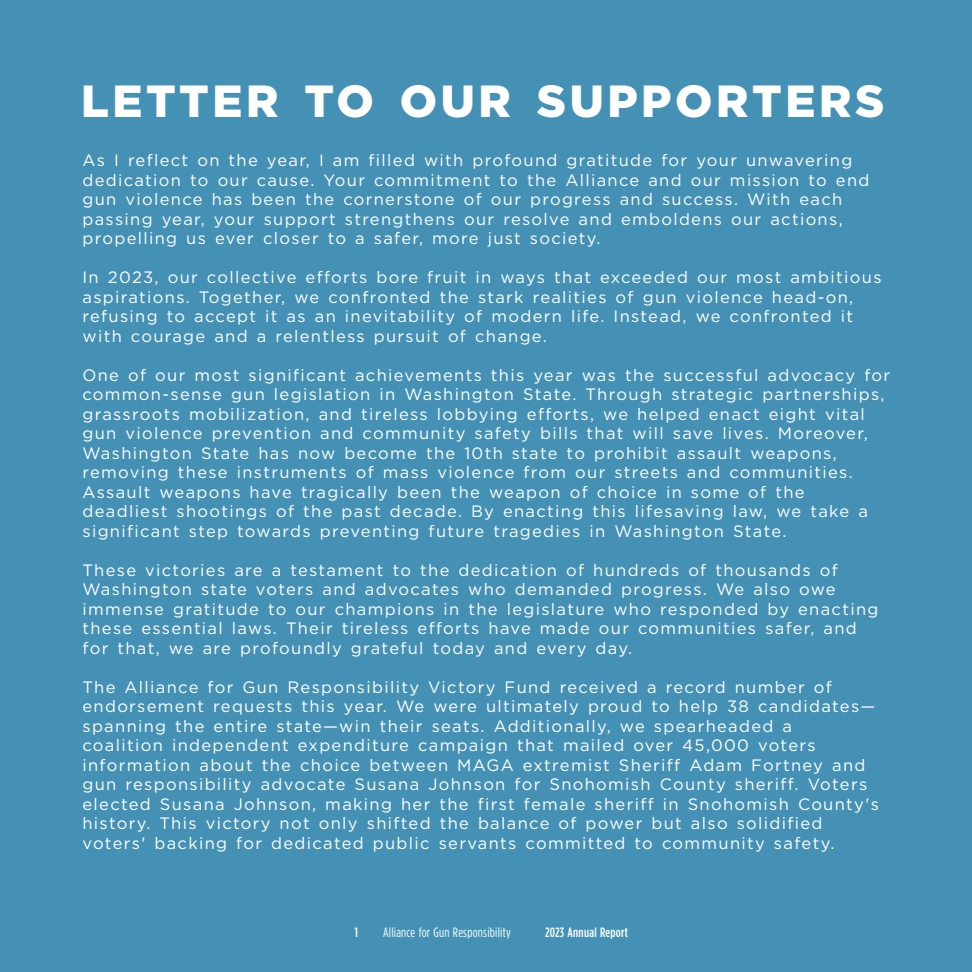
<style>
.page{position:relative;width:972px;height:972px;background:#4591b5}
.page>*{position:absolute;margin:0;border:0;box-sizing:border-box;transform-origin:0 0}
.t1{font:900 45px "Gotham";letter-spacing:.08em;color:#fff}
.Paragraph_Style_1{font:16.5px/19.5px "Gotham";letter-spacing:.08em;color:#fff}
.t2{font:13.5px "Gotham Condensed";letter-spacing:.02em;color:#fff}
.t3{font:500 13.5px "Gotham Condensed";letter-spacing:.02em;color:#fff}
</style>
<div class="page">
<p class="t1" style="left:81px;top:70px;width:805px">LETTER TO OUR SUPPORTERS</p>
<p class="Paragraph_Style_1" style="left:82px;top:150px;width:788px">As I reflect on the year, I am filled with profound gratitude for your unwavering dedication to our cause. Your commitment to the Alliance and our mission to end gun violence has been the cornerstone of our progress and success. With each passing year, your support strengthens our resolve and emboldens our actions, propelling us ever closer to a safer, more just society.</p>
<p class="Paragraph_Style_1" style="left:82px;top:267px;width:801px">In 2023, our collective efforts bore fruit in ways that exceeded our most ambitious aspirations. Together, we confronted the stark realities of gun violence head-on, refusing to accept it as an inevitability of modern life. Instead, we confronted it with courage and a relentless pursuit of change.</p>
<p class="Paragraph_Style_1" style="left:82px;top:365px;width:809px">One of our most significant achievements this year was the successful advocacy for common-sense gun legislation in Washington State. Through strategic partnerships, grassroots mobilization, and tireless lobbying efforts, we helped enact eight vital gun violence prevention and community safety bills that will save lives. Moreover, Washington State has now become the 10th state to prohibit assault weapons, removing these instruments of mass violence from our streets and communities.<br>Assault weapons have tragically been the weapon of choice in some of the deadliest shootings of the past decade. By enacting this lifesaving law, we take a significant step towards preventing future tragedies in Washington State.</p>
<p class="Paragraph_Style_1" style="left:82px;top:560px;width:797px">These victories are a testament to the dedication of hundreds of thousands of Washington state voters and advocates who demanded progress. We also owe immense gratitude to our champions in the legislature who responded by enacting these essential laws. Their tireless efforts have made our communities safer, and for that, we are profoundly grateful today and every day.</p>
<p class="Paragraph_Style_1" style="left:82px;top:677px;width:798px">The Alliance for Gun Responsibility Victory Fund received a record number of endorsement requests this year. We were ultimately proud to help 38 candidates— spanning the entire state—win their seats. Additionally, we spearheaded a<br>coalition independent expenditure campaign that mailed over 45,000 voters information about the choice between MAGA extremist Sheriff Adam Fortney and gun responsibility advocate Susana Johnson for Snohomish County sheriff. Voters elected Susana Johnson, making her the first female sheriff in Snohomish County's history. This victory not only shifted the balance of power but also solidified voters' backing for dedicated public servants committed to community safety.</p>
<p class="t3" style="left:355px;top:924px;width:5px">1</p>
<p class="t2" style="left:383px;top:924px;width:129px">Alliance for Gun Responsibility</p>
<p class="t3" style="left:545px;top:924px;width:85px">2023 Annual Report</p>
</div>
